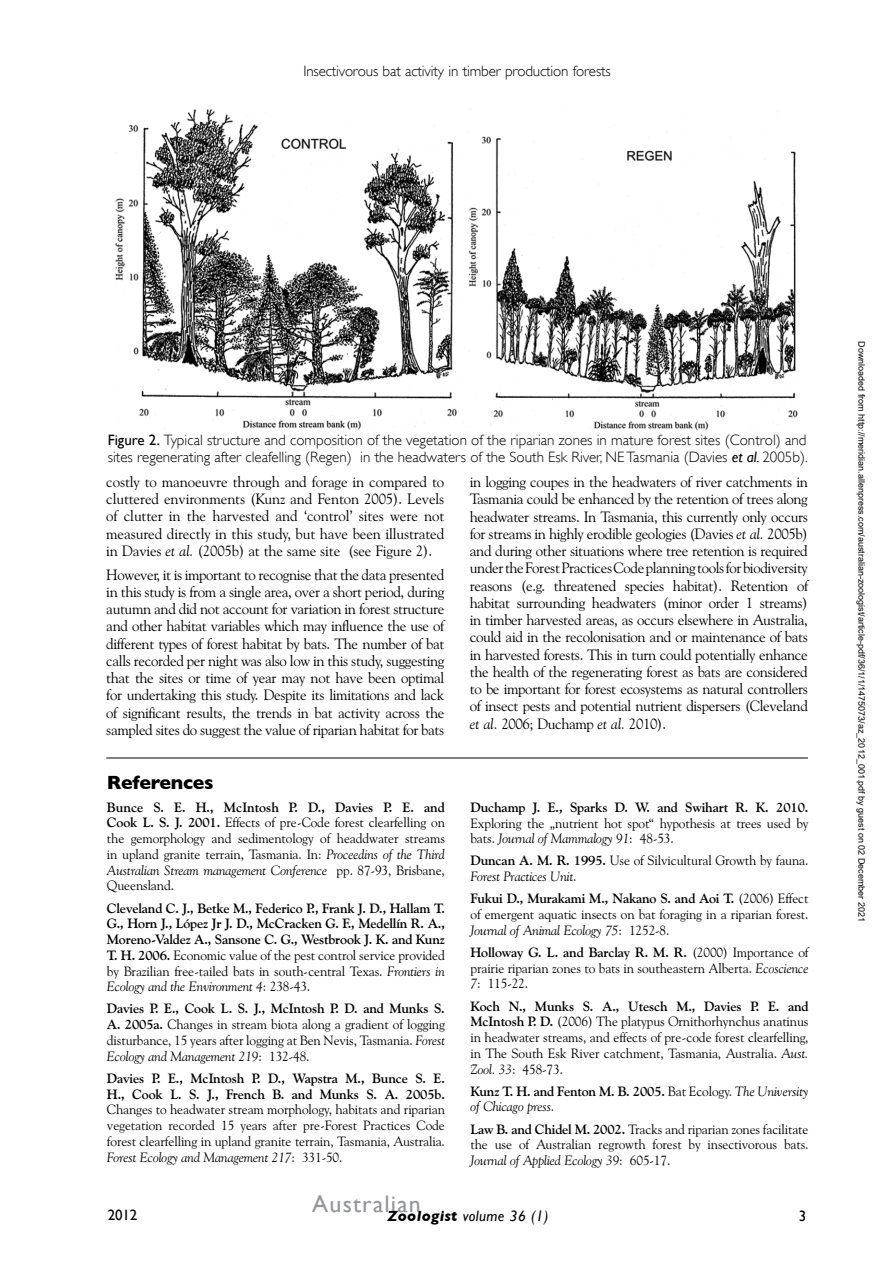
<style>
.page{position:relative;width:893px;height:1263px;background:#fff}
.page>*{position:absolute;margin:0;border:0;box-sizing:border-box;transform-origin:0 0}
.t1{font:24px "Gill Sans";letter-spacing:.05em;color:#939598}
.t2{font:700 19.5px "Gill Sans";letter-spacing:-.01em;color:#000}
.t3{font:15px/17.2px "Goudy Old Style BT";letter-spacing:-.025em;color:#000;text-align:justify}
.t4{font:300 15px/16.5px "Gill Sans";color:#000}
.t5{font:italic 15px "Gill Sans";letter-spacing:.025em;color:#000}
.t6{font:15px "Gill Sans";color:#000}
.t7{font:13.5px/15.8px "Goudy Old Style BT";letter-spacing:-.01em;color:#000;text-align:justify}
.t8{font:700 13.5px/15.8px "Goudy Old Style BT";letter-spacing:-.01em;color:#000;text-align:justify}
.t9{font:italic 13.5px/15.8px "Goudy Old Style BT";letter-spacing:-.01em;color:#000}
.t10{font:9px "Arial";color:#000}
.s1{font-weight:400}
.s2{font-weight:400;font-style:italic}
.s3{font-style:italic}
.s4{font-weight:700}
.s5{font-weight:700;font-style:normal}
.s6{font-style:normal}
</style>
<div class="page">
<img style="left:115px;top:108px;width:683px;height:323px">
<hr style="left:106px;top:758px;width:702px;height:1px;background:#000">
<p class="t4" style="left:303px;top:62px;width:309px">Insectivorous bat activity in timber production forests</p>
<p class="t4" style="left:108px;top:432px;width:701px"><span class="s1">Figure 2.</span> Typical structure and composition of the vegetation of the riparian zones in mature forest sites (Control) and sites regenerating after cleafelling (Regen) in the headwaters of the South Esk River, NE Tasmania (Davies <span class="s2">et al.</span> 2005b).</p>
<p class="t3" style="left:106px;top:473px;width:340px">costly to manoeuvre through and forage in compared to cluttered environments (Kunz and Fenton 2005). Levels of clutter in the harvested and ‘control’ sites were not measured directly in this study, but have been illustrated in Davies <span class="s3">et al.</span> (2005b) at the same site (see Figure 2).</p>
<p class="t3" style="left:106px;top:565px;width:340px">However, it is important to recognise that the data presented in this study is from a single area, over a short period, during autumn and did not account for variation in forest structure and other habitat variables which may influence the use of different types of forest habitat by bats. The number of bat calls recorded per night was also low in this study, suggesting that the sites or time of year may not have been optimal for undertaking this study. Despite its limitations and lack of significant results, the trends in bat activity across the sampled sites do suggest the value of riparian habitat for bats</p>
<h2 class="t2" style="left:107px;top:771px;width:108px">References</h2>
<p class="t7" style="left:107px;top:799px;width:340px"><span class="s4">Bunce S. E. H., McIntosh P. D., Davies P. E. and Cook L. S. J. 2001.</span> Effects of pre-Code forest clearfelling on the gemorphology and sedimentology of headdwater streams in upland granite terrain, Tasmania. In: <span class="s3">Proceedins of the Third Australian Stream management Conference</span> pp. 87-93, Brisbane, Queensland.</p>
<p class="t8" style="left:107px;top:900px;width:340px">Cleveland C. J., Betke M., Federico P., Frank J. D., Hallam T.<br>G., Horn J., López Jr J. D., McCracken G. F., Medellín R. A., Moreno-Valdez A., Sansone C. G., Westbrook J. K. and Kunz T. H. 2006. <span class="s1">Economic value of the pest control service provided by Brazilian free-tailed bats in south-central Texas.</span> <span class="s2">Frontiers in Ecology and the Environment 4</span><span class="s1">: 238-43.</span></p>
<p class="t7" style="left:107px;top:1001px;width:340px"><span class="s4">Davies P. E., Cook L. S. J., McIntosh P. D. and Munks S.<br>A. 2005a.</span> Changes in stream biota along a gradient of logging disturbance, 15 years after logging at Ben Nevis, Tasmania. <span class="s3">Forest Ecology and Management 219</span>: 132-48.</p>
<p class="t8" style="left:107px;top:1070px;width:340px">Davies P. E., McIntosh P. D., Wapstra M., Bunce S. E.<br>H., Cook L. S. J., French B. and Munks S. A. 2005b.</p>
<p class="t7" style="left:107px;top:1101px;width:340px">Changes to headwater stream morphology, habitats and riparian vegetation recorded 15 years after pre-Forest Practices Code forest clearfelling in upland granite terrain, Tasmania, Australia.<br><span class="s3">Forest Ecology and Management 217</span>: 331-50.</p>
<p class="t3" style="left:470px;top:473px;width:340px">in logging coupes in the headwaters of river catchments in Tasmania could be enhanced by the retention of trees along headwater streams. In Tasmania, this currently only occurs for streams in highly erodible geologies (Davies <span class="s3">et al.</span> 2005b) and during other situations where tree retention is required under the Forest Practices Code planning tools for biodiversity reasons (e.g. threatened species habitat). Retention of habitat surrounding headwaters (minor order 1 streams) in timber harvested areas, as occurs elsewhere in Australia, could aid in the recolonisation and or maintenance of bats in harvested forests. This in turn could potentially enhance the health of the regenerating forest as bats are considered to be important for forest ecosystems as natural controllers of insect pests and potential nutrient dispersers (Cleveland <span class="s3">et al.</span> 2006; Duchamp <span class="s3">et al.</span> 2010).</p>
<p class="t8" style="left:470px;top:799px;width:339px">Duchamp J. E., Sparks D. W. and Swihart R. K. 2010.</p>
<p class="t7" style="left:470px;top:815px;width:340px">Exploring the „nutrient hot spot“ hypothesis at trees used by bats. <span class="s3">Journal of Mammalogy 91</span>: 48-53.</p>
<p class="t7" style="left:470px;top:852px;width:340px"><span class="s4">Duncan A. M. R. 1995.</span> Use of Silvicultural Growth by fauna.<br><span class="s3">Forest Practices Unit</span>.</p>
<p class="t7" style="left:470px;top:890px;width:340px"><span class="s4">Fukui D., Murakami M., Nakano S. and Aoi T.</span> (2006) Effect of emergent aquatic insects on bat foraging in a riparian forest.<br><span class="s3">Journal of Animal Ecology 75</span>: 1252-8.</p>
<p class="t7" style="left:470px;top:944px;width:340px"><span class="s4">Holloway G. L. and Barclay R. M. R.</span> (2000) Importance of prairie riparian zones to bats in southeastern Alberta. <span class="s3">Ecoscience 7</span>: 115-22.</p>
<p class="t7" style="left:470px;top:998px;width:340px"><span class="s4">Koch N., Munks S. A., Utesch M., Davies P. E. and McIntosh P. D.</span> (2006) The platypus Ornithorhynchus anatinus in headwater streams, and effects of pre-code forest clearfelling, in The South Esk River catchment, Tasmania, Australia. <span class="s3">Aust.<br>Zool. 33</span>: 458-73.</p>
<p class="t9" style="left:470px;top:1083px;width:340px"><span class="s5">Kunz T. H. and Fenton M. B. 2005.</span> <span class="s6">Bat Ecology.</span> The University of Chicago press<span class="s6">.</span></p>
<p class="t7" style="left:470px;top:1121px;width:340px"><span class="s4">Law B. and Chidel M. 2002.</span> Tracks and riparian zones facilitate the use of Australian regrowth forest by insectivorous bats.<br><span class="s3">Journal of Applied Ecology 39</span>: 605-17.</p>
<h1 class="t1" style="left:312px;top:1190px;width:110px">Australian</h1>
<p class="t6" style="left:108px;top:1206px;width:31px">2012</p>
<p class="t5" style="left:388px;top:1207px;width:162px"><span class="s4">Zoologist</span> volume 36 (1)</p>
<p class="t6" style="left:799px;top:1206px;width:9px">3</p>
<p class="t10" style="left:865px;top:341px;width:582px;rotate:90deg">Downloaded from http://meridian.allenpress.com/australian-zoologist/article-pdf/36/1/1/1475073/az_2012_001.pdf by guest on 02 December 2021</p>
</div>
